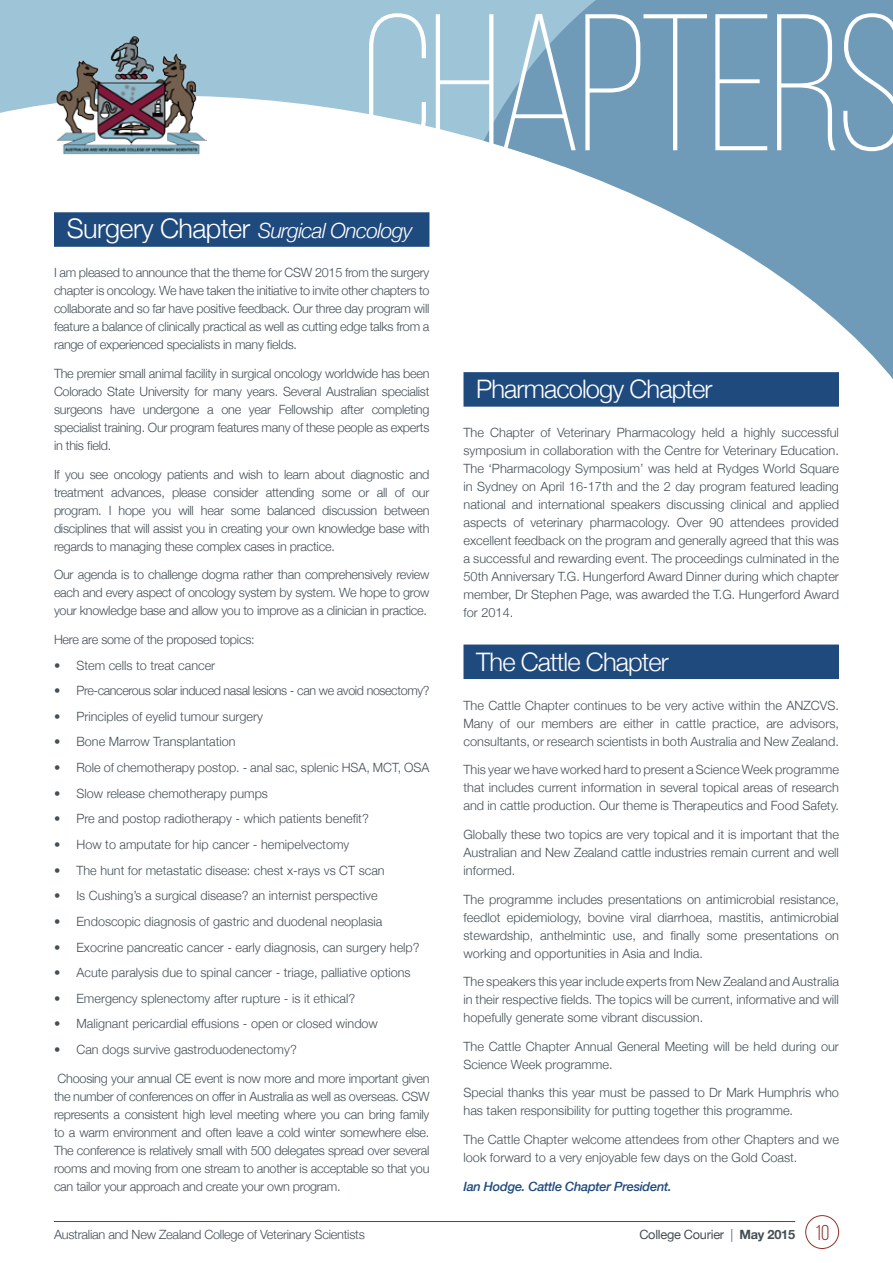
<style>
.page{position:relative;width:893px;height:1263px;background:#fff}
.page>*{position:absolute;margin:0;border:0;box-sizing:border-box;transform-origin:0 0}
.t1{font:300 25.5px "Helvetica Neue";letter-spacing:-.035em;color:#fff}
.t2{font:italic 300 21px "Helvetica Neue";letter-spacing:-.03em;color:#fff}
.t3{font:300 12.75px/18px "Helvetica Neue";color:#454f56;text-align:justify}
.t4{font:300 12.75px "Helvetica Neue";letter-spacing:-.02em;color:#454f56}
.t5{font:300 12.75px "Helvetica Neue";letter-spacing:-.03em;color:#454f56}
.t6{font:italic 500 12.75px "Helvetica Neue";letter-spacing:-.02em;color:#1f4a7d}
.t7{font:12.75px "Helvetica Neue";letter-spacing:-.02em;color:#454f56}
.s1{font-style:normal;font-size:27px}
.s2{font-weight:300}
.s3{font-weight:700}
.s4{font-family:"Bebas Neue";font-size:21.45px;color:#91322a}
</style>
<div class="page">
<hr style="left:54px;top:1221px;width:741px;height:1px;background:#454f56">
<div style="left:805px;top:1215px;width:34px;height:34px;border:1px solid #91322a;border-radius:50%"></div>
<div style="left:0;top:0;width:484px;height:114px;background:#9ec4d7"></div>
<svg style="left:484px;top:0;width:409px;height:379px"></svg>
<img style="left:54px;top:34px;width:153px;height:121px">
<div style="left:463px;top:372px;width:376px;height:35px;background:#1f4a7d"></div>
<div style="left:463px;top:644px;width:376px;height:35px;background:#1f4a7d"></div>
<svg style="left:369px;top:13px;width:524px;height:138px;background:#92b4ca"></svg>
<div style="left:54px;top:212px;width:375px;height:35px;background:#1f4a7d"></div>
<h2 class="t2" style="left:67px;top:214px;width:347px"><span class="s1">Surgery Chapter</span> Surgical Oncology</h2>
<p class="t3" style="left:54px;top:263px;width:377px">I am pleased to announce that the theme for CSW 2015 from the surgery chapter is oncology. We have taken the initiative to invite other chapters to collaborate and so far have positive feedback. Our three day program will feature a balance of clinically practical as well as cutting edge talks from a range of experienced specialists in many fields.</p>
<p class="t3" style="left:54px;top:364px;width:377px">The premier small animal facility in surgical oncology worldwide has been Colorado State University for many years. Several Australian specialist surgeons have undergone a one year Fellowship after completing specialist training. Our program features many of these people as experts in this field.</p>
<p class="t3" style="left:54px;top:464px;width:377px">If you see oncology patients and wish to learn about diagnostic and treatment advances, please consider attending some or all of our program. I hope you will hear some balanced discussion between disciplines that will assist you in creating your own knowledge base with regards to managing these complex cases in practice.</p>
<p class="t3" style="left:54px;top:565px;width:377px">Our agenda is to challenge dogma rather than comprehensively review each and every aspect of oncology system by system. We hope to grow your knowledge base and allow you to improve as a clinician in practice.</p>
<p class="t4" style="left:54px;top:629px;width:202px">Here are some of the proposed topics:</p>
<p class="t3" style="left:54px;top:655px;width:163px">• Stem cells to treat cancer</p>
<p class="t5" style="left:54px;top:680px;width:377px">• Pre-cancerous solar induced nasal lesions - can we avoid nosectomy?</p>
<p class="t3" style="left:54px;top:706px;width:210px">• Principles of eyelid tumour surgery</p>
<p class="t3" style="left:54px;top:732px;width:183px">• Bone Marrow Transplantation</p>
<p class="t3" style="left:54px;top:758px;width:377px">• Role of chemotherapy postop. - anal sac, splenic HSA, MCT, OSA</p>
<p class="t3" style="left:54px;top:783px;width:216px">• Slow release chemotherapy pumps</p>
<p class="t3" style="left:54px;top:809px;width:316px">• Pre and postop radiotherapy - which patients benefit?</p>
<p class="t3" style="left:54px;top:835px;width:297px">• How to amputate for hip cancer - hemipelvectomy</p>
<p class="t3" style="left:54px;top:860px;width:332px">• The hunt for metastatic disease: chest x-rays vs CT scan</p>
<p class="t3" style="left:54px;top:886px;width:325px">• Is Cushing’s a surgical disease? an internist perspective</p>
<p class="t3" style="left:54px;top:911px;width:330px">• Endoscopic diagnosis of gastric and duodenal neoplasia</p>
<p class="t3" style="left:54px;top:937px;width:367px">• Exocrine pancreatic cancer - early diagnosis, can surgery help?</p>
<p class="t3" style="left:54px;top:963px;width:358px">• Acute paralysis due to spinal cancer - triage, palliative options</p>
<p class="t3" style="left:54px;top:988px;width:303px">• Emergency splenectomy after rupture - is it ethical?</p>
<p class="t3" style="left:54px;top:1014px;width:325px">• Malignant pericardial effusions - open or closed window</p>
<p class="t3" style="left:54px;top:1040px;width:244px">• Can dogs survive gastroduodenectomy?</p>
<p class="t3" style="left:54px;top:1068px;width:377px">Choosing your annual CE event is now more and more important given the number of conferences on offer in Australia as well as overseas. CSW represents a consistent high level meeting where you can bring family to a warm environment and often leave a cold winter somewhere else.<br>The conference is relatively small with 500 delegates spread over several rooms and moving from one stream to another is acceptable so that you can tailor your approach and create your own program.</p>
<h1 class="t1" style="left:476px;top:368px;width:238px">Pharmacology Chapter</h1>
<p class="t3" style="left:463px;top:423px;width:377px">The Chapter of Veterinary Pharmacology held a highly successful symposium in collaboration with the Centre for Veterinary Education.<br>The ‘Pharmacology Symposium’ was held at Rydges World Square in Sydney on April 16-17th and the 2 day program featured leading national and international speakers discussing clinical and applied aspects of veterinary pharmacology. Over 90 attendees provided excellent feedback on the program and generally agreed that this was a successful and rewarding event. The proceedings culminated in the 50th Anniversary T.G. Hungerford Award Dinner during which chapter member, Dr Stephen Page, was awarded the T.G. Hungerford Award for 2014.</p>
<h1 class="t1" style="left:476px;top:641px;width:194px">The Cattle Chapter</h1>
<p class="t3" style="left:463px;top:695px;width:377px">The Cattle Chapter continues to be very active within the ANZCVS.<br>Many of our members are either in cattle practice, are advisors, consultants, or research scientists in both Australia and New Zealand.</p>
<p class="t3" style="left:463px;top:760px;width:377px">This year we have worked hard to present a Science Week programme that includes current information in several topical areas of research and in cattle production. Our theme is Therapeutics and Food Safety.</p>
<p class="t3" style="left:463px;top:825px;width:377px">Globally these two topics are very topical and it is important that the Australian and New Zealand cattle industries remain current and well informed.</p>
<p class="t3" style="left:463px;top:889px;width:377px">The programme includes presentations on antimicrobial resistance, feedlot epidemiology, bovine viral diarrhoea, mastitis, antimicrobial stewardship, anthelmintic use, and finally some presentations on working and opportunities in Asia and India.</p>
<p class="t3" style="left:463px;top:972px;width:377px">The speakers this year include experts from New Zealand and Australia in their respective fields. The topics will be current, informative and will hopefully generate some vibrant discussion.</p>
<p class="t3" style="left:463px;top:1036px;width:377px">The Cattle Chapter Annual General Meeting will be held during our<br>Science Week programme.</p>
<p class="t3" style="left:463px;top:1083px;width:377px">Special thanks this year must be passed to Dr Mark Humphris who has taken responsibility for putting together this programme.</p>
<p class="t3" style="left:463px;top:1130px;width:377px">The Cattle Chapter welcome attendees from other Chapters and we look forward to a very enjoyable few days on the Gold Coast.</p>
<p class="t6" style="left:463px;top:1175px;width:210px">Ian Hodge. Cattle Chapter President.</p>
<p class="t4" style="left:54px;top:1224px;width:312px">Australian and New Zealand College of Veterinary Scientists</p>
<p class="t7" style="left:639px;top:1225px;width:191px">College Courier <span class="s2">|</span> <span class="s3">May 2015</span> <span class="s4">10</span></p>
</div>
